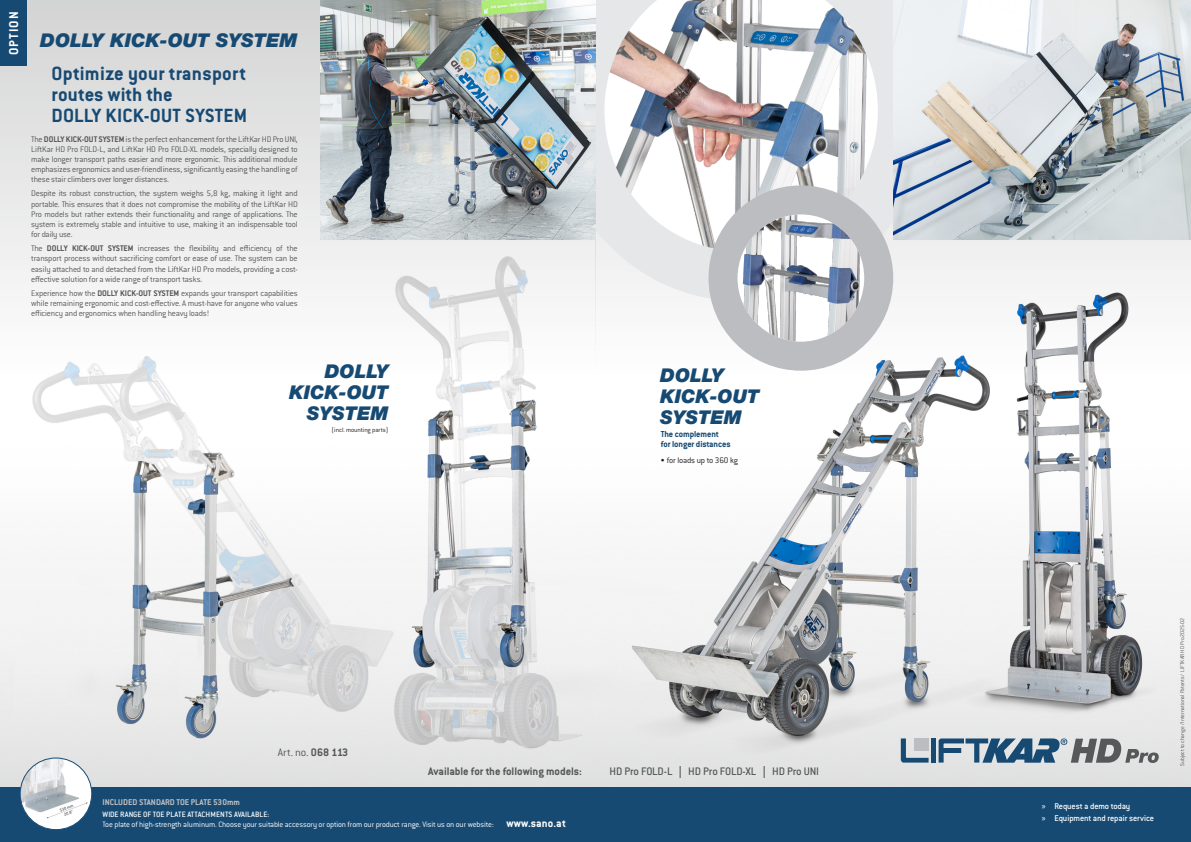
<style>
.page{position:relative;width:1191px;height:842px;background:#fff}
.page>*{position:absolute;margin:0;border:0;box-sizing:border-box;transform-origin:0 0}
.t1{font:700 21px/21px "Conduit ITC Pro";letter-spacing:.01em;color:#174a73}
.t2{font:italic 900 19px "Helvetica Neue LT Pro";color:#174a73}
.t3{font:700 14px "Conduit ITC Pro";letter-spacing:.075em;color:#fff}
.t4{font:12px "Conduit ITC Medium";letter-spacing:-.015em;color:#57585a}
.t5{font:700 12px "Conduit ITC Pro";color:#57585a}
.t6{font:300 12px "Conduit ITC Pro";color:#57585a}
.t7{font:700 9.5px/10.2px "Conduit ITC Pro";letter-spacing:-.01em;color:#174a73}
.t8{font:9.2px "Conduit ITC Medium";letter-spacing:-.015em;color:#fff}
.t9{font:700 9.2px "Conduit ITC Pro";color:#bcbdc0}
.t10{font:300 9px/10.2px "Conduit ITC Pro";letter-spacing:-.02em;color:#57585a;text-align:justify}
.t11{font:300 9px "Conduit ITC Pro";letter-spacing:-.02em;color:#231f20}
.t12{font:300 8.5px "Conduit ITC Pro";letter-spacing:-.015em;color:#fff}
.t13{font:8.5px "Conduit ITC Medium";letter-spacing:.005em;color:#fff}
.t14{font:300 7px "Conduit ITC Pro";letter-spacing:-.01em;color:#231f20}
.t15{font:300 6px "Conduit ITC Pro";letter-spacing:-.015em;color:#57585a}
.s1{font-weight:700}
.s2{font-family:"Conduit ITC Pro";font-weight:700}
.s3{font-weight:700;font-size:12px}
.s4{font-family:"Myriad Pro"}
</style>
<div class="page">
<img style="left:0;top:379px;width:1191px;height:409px">
<svg style="left:0;top:0;width:554px;height:379px"></svg>
<svg style="left:595px;top:240px;width:596px;height:139px"></svg>
<div style="left:0;top:788px;width:1191px;height:54px;background:#174a73"></div>
<svg style="left:554px;top:0;width:374px;height:301px"></svg>
<div style="left:723px;top:200px;width:155px;height:156px;background:#bcbdc0;border-radius:50%"></div>
<img style="left:737px;top:214px;width:127px;height:128px;border-radius:63px">
<div style="left:708px;top:185px;width:185px;height:186px;border:29px solid #bcbdc0;border-radius:50%"></div>
<img style="left:20px;top:758px;width:72px;height:72px;border-radius:36px">
<div style="left:20px;top:758px;width:72px;height:72px;border:1px solid #174a73;border-radius:50%"></div>
<img style="left:320px;top:0;width:275px;height:240px">
<img style="left:893px;top:0;width:298px;height:240px">
<svg style="left:900px;top:738px;width:28px;height:25px"></svg>
<div style="left:931px;top:738px;width:5px;height:24px;background:#174a73"></div>
<div style="left:913px;top:738px;width:15px;height:13px;background:#bcbdc0"></div>
<svg style="left:938px;top:738px;width:220px;height:25px;background:#8596a4"></svg>
<div style="left:0;top:0;width:26px;height:66px;background:#174a73"></div>
<p class="t3" style="left:6px;top:55px;width:45px;rotate:-90deg">OPTION</p>
<p class="t2" style="left:40px;top:29px;width:259px">DOLLY KICK-OUT SYSTEM</p>
<p class="t1" style="left:52px;top:63px;width:196px">Optimize your transport routes with the</p>
<p class="t1" style="left:52px;top:105px;width:197px">DOLLY KICK-OUT SYSTEM</p>
<p class="t10" style="left:31px;top:134px;width:268px">The <span class="s1">DOLLY KICK-OUT SYSTEM</span> is the perfect enhancement for the LiftKar HD Pro UNI, LiftKar HD Pro FOLD-L, and LiftKar HD Pro FOLD-XL models, specially designed to make longer transport paths easier and more ergonomic. This additional module emphasizes ergonomics and user-friendliness, significantly easing the handling of these stair climbers over longer distances.</p>
<p class="t10" style="left:31px;top:189px;width:268px">Despite its robust construction, the system weighs 5,8 kg, making it light and portable. This ensures that it does not compromise the mobility of the LiftKar HD Pro models but rather extends their functionality and range of applications. The system is extremely stable and intuitive to use, making it an indispensable tool for daily use.</p>
<p class="t10" style="left:31px;top:243px;width:268px">The <span class="s1">DOLLY KICK-OUT SYSTEM</span> increases the flexibility and efficiency of the transport process without sacrificing comfort or ease of use. The system can be easily attached to and detached from the LiftKar HD Pro models, providing a cost&shy;effective solution for a wide range of transport tasks.</p>
<p class="t10" style="left:31px;top:288px;width:268px">Experience how the <span class="s1">DOLLY KICK-OUT SYSTEM</span> expands your transport capabilities while remaining ergonomic and cost-effective. A must-have for anyone who values efficiency and ergonomics when handling heavy loads!</p>
<p class="t2" style="left:325px;top:360px;width:65px">DOLLY</p>
<p class="t2" style="left:289px;top:381px;width:101px">KICK-OUT</p>
<p class="t2" style="left:307px;top:402px;width:83px">SYSTEM</p>
<p class="t14" style="left:331px;top:426px;width:58px">(incl. mounting parts)</p>
<p class="t2" style="left:660px;top:364px;width:65px">DOLLY</p>
<p class="t2" style="left:660px;top:385px;width:101px">KICK-OUT</p>
<p class="t2" style="left:660px;top:406px;width:83px">SYSTEM</p>
<p class="t7" style="left:661px;top:428px;width:71px">The complement for longer distances</p>
<p class="t11" style="left:660px;top:455px;width:79px">• for loads up to 360 kg</p>
<p class="t6" style="left:278px;top:746px;width:72px">Art. no. <span class="s1">068 113</span></p>
<p class="t5" style="left:428px;top:764px;width:155px">Available for the following models:</p>
<p class="t4" style="left:609px;top:764px;width:211px">HD Pro FOLD-L <span class="s2">|</span> HD Pro FOLD-XL <span class="s2">|</span> HD Pro UNI</p>
<p class="t9" style="left:102px;top:797px;width:139px">INCLUDED STANDARD TOE PLATE 530mm</p>
<p class="t13" style="left:103px;top:809px;width:168px">WIDE RANGE OF TOE PLATE ATTACHMENTS AVAILABLE:</p>
<p class="t12" style="left:102px;top:820px;width:465px">Toe plate of high-strength aluminum. Choose your suitable accessory or option from our product range. Visit us on our website: <span class="s3">www.sano.at</span></p>
<p class="t8" style="left:1041px;top:801px;width:90px"><span class="s4">»</span> Request a demo today</p>
<p class="t8" style="left:1041px;top:812px;width:114px"><span class="s4">»</span> Equipment and repair service</p>
<p class="t15" style="left:1179px;top:766px;width:149px;rotate:-90deg">Subject to change / International Patents / LIFTKAR HD Pro 2025-02</p>
</div>
